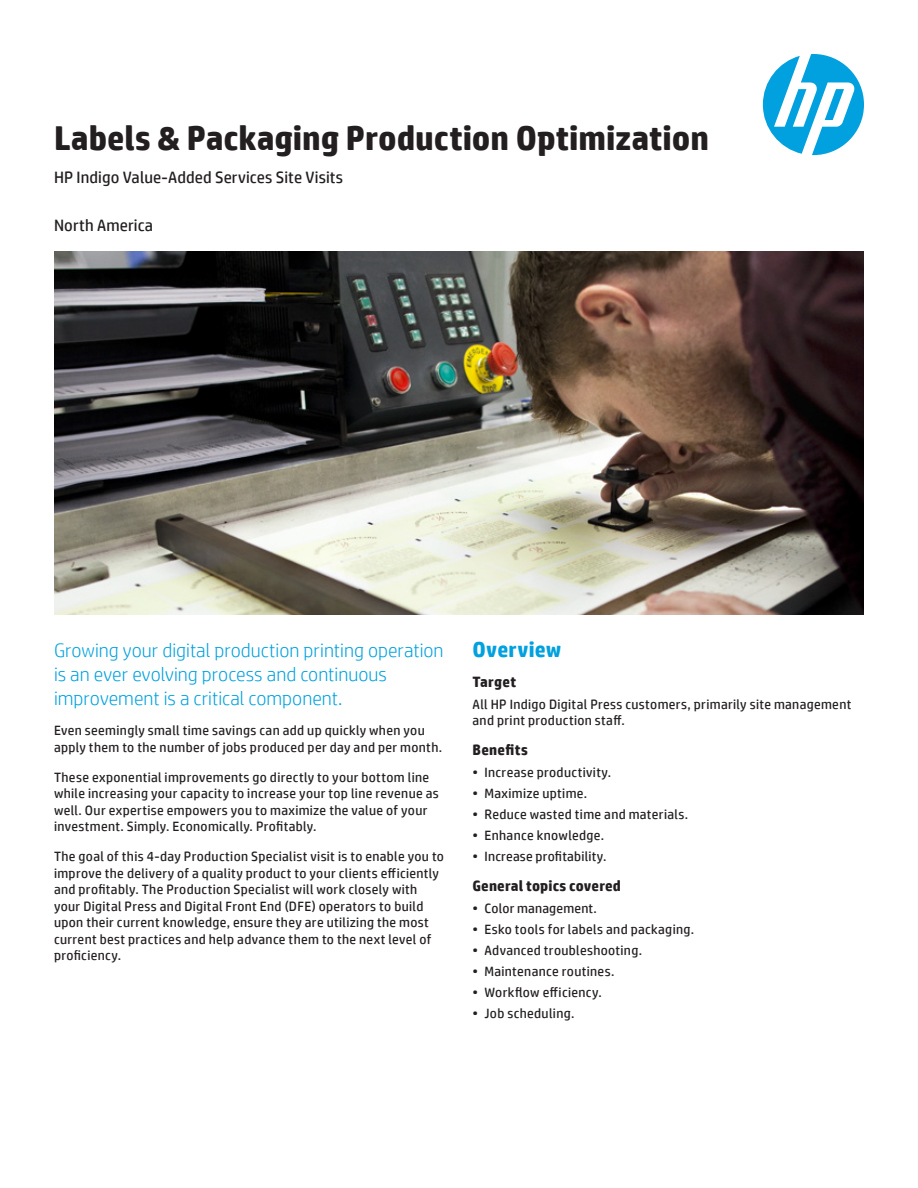
<style>
.page{position:relative;width:918px;height:1188px;background:#fff}
.page>*{position:absolute;margin:0;border:0;box-sizing:border-box;transform-origin:0 0}
.t1{font:700 34.5px "HP Simplified";color:#231f20}
.t2{font:700 21.75px "HP Simplified";letter-spacing:.01em;color:#00a1de}
.t3{font:300 19.5px/24px "HP Simplified";color:#00a1de}
.t4{font:16.5px "HP Simplified";letter-spacing:.005em;color:#231f20}
.t5{font:700 15px "HP Simplified";letter-spacing:.01em;color:#231f20}
.t6{font:13.5px/16.5px "HP Simplified";letter-spacing:.025em;color:#231f20}
</style>
<div class="page">
<svg style="left:763px;top:54px;width:101px;height:101px"></svg>
<img style="left:54px;top:251px;width:810px;height:363px">
<h1 class="t1" style="left:54px;top:115px;width:657px">Labels &amp; Packaging Production Optimization</h1>
<p class="t4" style="left:54px;top:167px;width:291px">HP Indigo Value-Added Services Site Visits</p>
<p class="t4" style="left:54px;top:214px;width:101px">North America</p>
<h3 class="t3" style="left:54px;top:638px;width:391px">Growing your digital production printing operation is an ever evolving process and continuous improvement is a critical component.</h3>
<p class="t6" style="left:54px;top:722px;width:390px">Even seemingly small time savings can add up quickly when you apply them to the number of jobs produced per day and per month.</p>
<p class="t6" style="left:54px;top:768px;width:386px">These exponential improvements go directly to your bottom line while increasing your capacity to increase your top line revenue as well. Our expertise empowers you to maximize the value of your investment. Simply. Economically. Profitably.</p>
<p class="t6" style="left:54px;top:848px;width:392px">The goal of this 4-day Production Specialist visit is to enable you to improve the delivery of a quality product to your clients efficiently and profitably. The Production Specialist will work closely with your Digital Press and Digital Front End (DFE) operators to build upon their current knowledge, ensure they are utilizing the most current best practices and help advance them to the next level of proficiency.</p>
<h2 class="t2" style="left:472px;top:635px;width:91px">Overview</h2>
<p class="t5" style="left:472px;top:672px;width:45px">Target</p>
<p class="t6" style="left:472px;top:696px;width:380px">All HP Indigo Digital Press customers, primarily site management and print production staff.</p>
<p class="t5" style="left:472px;top:740px;width:57px">Benefits</p>
<p class="t6" style="left:472px;top:764px;width:140px">• Increase productivity.</p>
<p class="t6" style="left:472px;top:785px;width:116px">• Maximize uptime.</p>
<p class="t6" style="left:472px;top:806px;width:217px">• Reduce wasted time and materials.</p>
<p class="t6" style="left:472px;top:827px;width:133px">• Enhance knowledge.</p>
<p class="t6" style="left:472px;top:848px;width:135px">• Increase profitability.</p>
<p class="t5" style="left:472px;top:876px;width:150px">General topics covered</p>
<p class="t6" style="left:472px;top:900px;width:126px">• Color management.</p>
<p class="t6" style="left:472px;top:921px;width:223px">• Esko tools for labels and packaging.</p>
<p class="t6" style="left:472px;top:942px;width:171px">• Advanced troubleshooting.</p>
<p class="t6" style="left:472px;top:963px;width:143px">• Maintenance routines.</p>
<p class="t6" style="left:472px;top:984px;width:131px">• Workflow efficiency.</p>
<p class="t6" style="left:472px;top:1005px;width:104px">• Job scheduling.</p>
</div>
